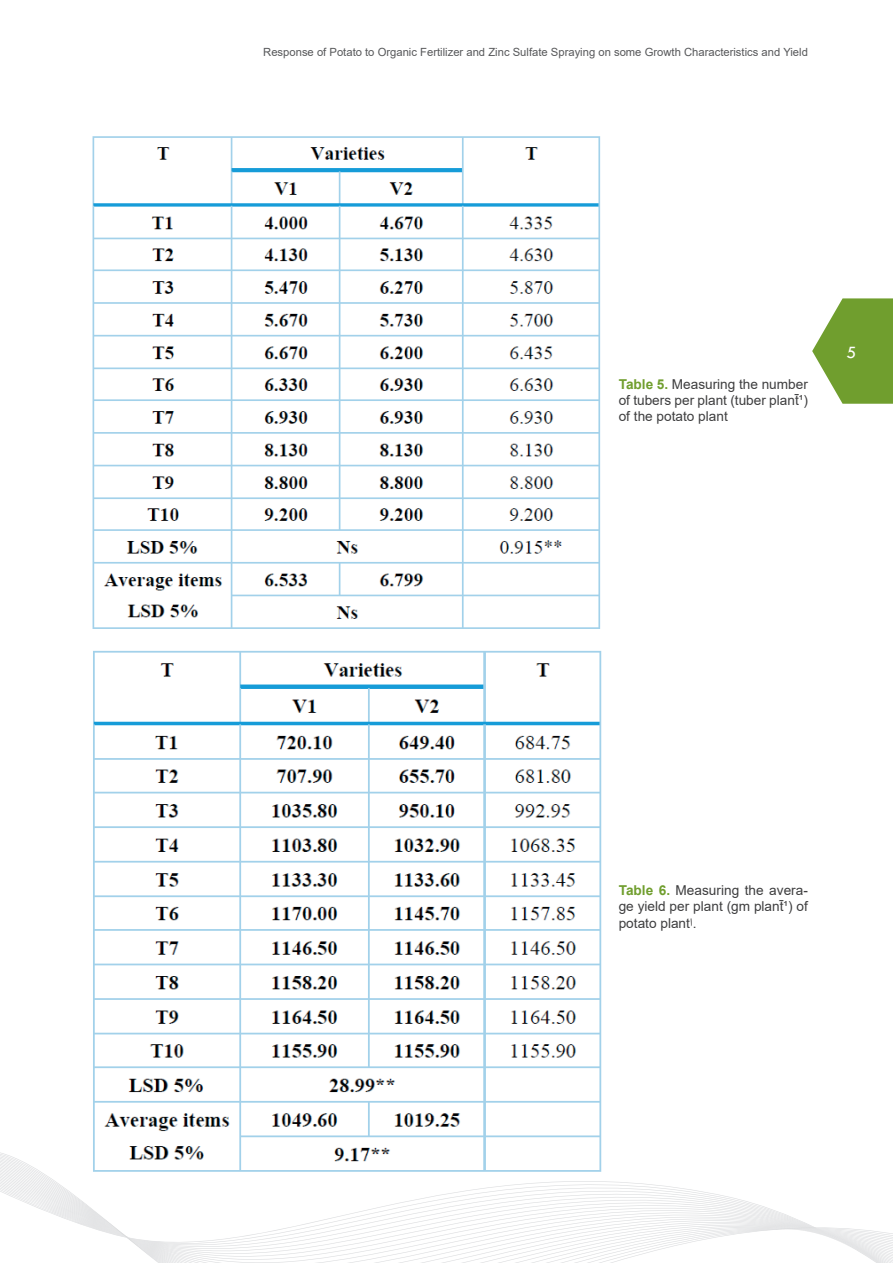
<style>
.page{position:relative;width:893px;height:1263px;background:#fff}
.page>*{position:absolute;margin:0;border:0;box-sizing:border-box;transform-origin:0 0}
.t1{font:18px "Tw Cen";color:#fff}
.t2{font:13.65px/16.4px "Arial";color:#3e3e3f;text-align:justify}
.t3{font:11.25px "Arial";color:#57585a}
.s1{font-weight:700;color:#709e2e}
</style>
<div class="page">
<svg style="left:812px;top:298px;width:81px;height:106px"></svg>
<svg style="left:0;top:1167px;width:893px;height:96px"></svg>
<img style="left:92px;top:136px;width:509px;height:493px">
<img style="left:85px;top:650px;width:523px;height:528px">
<p class="t3" style="left:263px;top:44px;width:546px">Response of Potato to Organic Fertilizer and Zinc Sulfate Spraying on some Growth Characteristics and Yield</p>
<p class="t2" style="left:619px;top:376px;width:191px"><span class="s1">Table 5.</span> Measuring the number of tubers per plant (tuber plant̄¹) of the potato plant</p>
<h1 class="t1" style="left:846px;top:341px;width:11px">5</h1>
<p class="t2" style="left:619px;top:882px;width:191px"><span class="s1">Table 6.</span> Measuring the avera&shy;ge yield per plant (gm plant̄¹) of potato plantا.</p>
</div>
